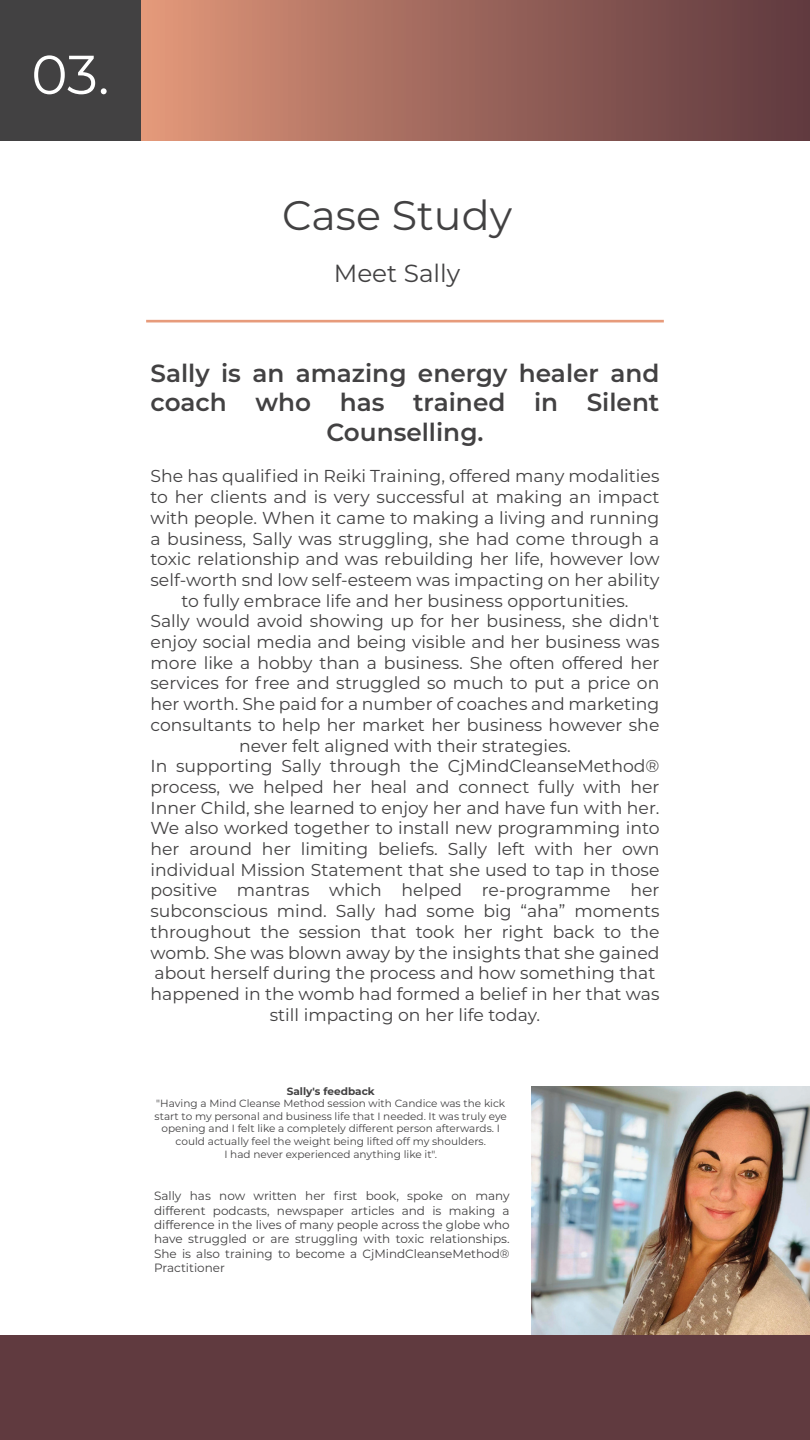
<style>
.page{position:relative;width:810px;height:1440px;background:#fff}
.page>*{position:absolute;margin:0;border:0;box-sizing:border-box;transform-origin:0 0}
.t1{font:54.75px "Montserrat";color:#fff}
.t2{font:41.25px "Montserrat";color:#424142}
.t3{font:600 24.75px/29.7px "Montserrat";color:#424142;text-align:center}
.t4{font:24.75px "Montserrat";color:#424142}
.t5{font:17.25px/20.7px "Montserrat";color:#424142;text-align:center}
.t6{font:12px/14.4px "Montserrat";color:#424142;text-align:justify}
.t7{font:10.5px/12.6px "Montserrat";color:#424142;text-align:center}
.t8{font:700 10.5px "Montserrat";color:#424142}
</style>
<div class="page">
<img style="left:531px;top:1086px;width:279px;height:249px">
<div style="left:0;top:1335px;width:810px;height:105px;background:#603a3f"></div>
<div style="left:141px;top:0;width:669px;height:141px;background:linear-gradient(to right,#df9579,#5b373e)"></div>
<div style="left:0;top:0;width:141px;height:141px;background:#424142"></div>
<hr style="left:146px;top:320px;width:518px;height:2px;background:#e79b7b">
<h1 class="t1" style="left:31px;top:37px;width:80px">03.</h1>
<h2 class="t2" style="left:282px;top:187px;width:231px">Case Study</h2>
<h3 class="t4" style="left:334px;top:256px;width:128px">Meet Sally</h3>
<h3 class="t3" style="left:151px;top:357px;width:510px">Sally is an amazing energy healer and coach who has trained in Silent<br>Counselling.</h3>
<p class="t5" style="left:151px;top:465px;width:511px">She has qualified in Reiki Training, offered many modalities to her clients and is very successful at making an impact with people. When it came to making a living and running a business, Sally was struggling, she had come through a toxic relationship and was rebuilding her life, however low self-worth snd low self-esteem was impacting on her ability to fully embrace life and her business opportunities.<br>Sally would avoid showing up for her business, she didn't enjoy social media and being visible and her business was more like a hobby than a business. She often offered her services for free and struggled so much to put a price on her worth. She paid for a number of coaches and marketing consultants to help her market her business however she never felt aligned with their strategies.<br>In supporting Sally through the CjMindCleanseMethod® process, we helped her heal and connect fully with her Inner Child, she learned to enjoy her and have fun with her.<br>We also worked together to install new programming into her around her limiting beliefs. Sally left with her own individual Mission Statement that she used to tap in those positive mantras which helped re-programme her subconscious mind. Sally had some big “aha” moments throughout the session that took her right back to the womb. She was blown away by the insights that she gained about herself during the process and how something that happened in the womb had formed a belief in her that was still impacting on her life today.</p>
<p class="t8" style="left:287px;top:1083px;width:90px">Sally's feedback</p>
<p class="t7" style="left:155px;top:1097px;width:354px">"Having a Mind Cleanse Method session with Candice was the kick start to my personal and business life that I needed. It was truly eye opening and I felt like a completely different person afterwards. I could actually feel the weight being lifted off my shoulders.<br>I had never experienced anything like it".</p>
<p class="t6" style="left:154px;top:1188px;width:357px">Sally has now written her first book, spoke on many different podcasts, newspaper articles and is making a difference in the lives of many people across the globe who have struggled or are struggling with toxic relationships.<br>She is also training to become a CjMindCleanseMethod® Practitioner</p>
</div>
